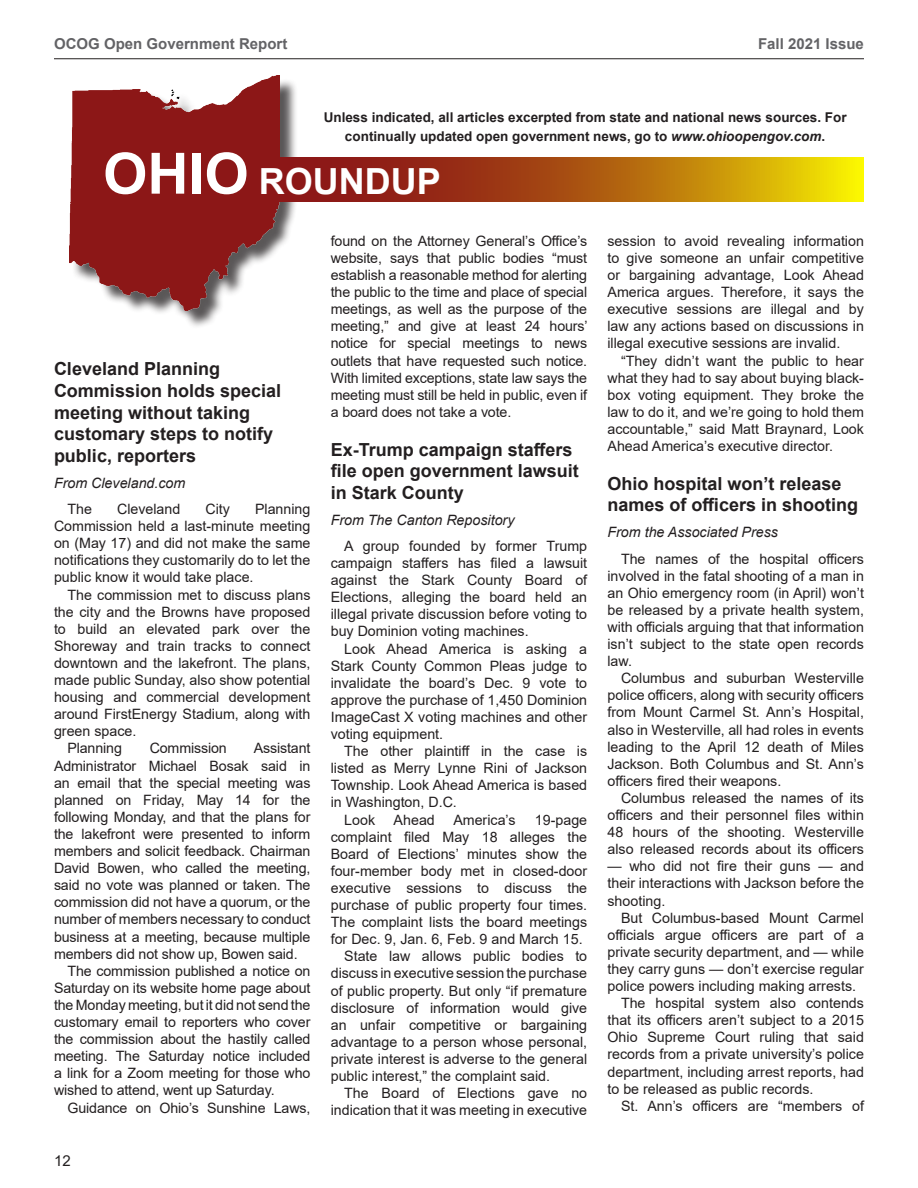
<style>
.page{position:relative;width:918px;height:1188px;background:#fff}
.page>*{position:absolute;margin:0;border:0;box-sizing:border-box;transform-origin:0 0}
.t1{font:700 36px "Arial";color:#fff}
.t2{font:700 18px/21.6px "Arial";color:#231f20}
.t3{font:700 15px "Arial";color:#636366}
.t4{font:15px "Arial";color:#231f20}
.t5{font:14.25px/17.1px "Arial";color:#231f20;text-align:justify}
.t6{font:italic 14.25px "Arial";color:#231f20}
.t7{font:700 13.5px/19.5px "Arial";color:#231f20;text-align:center}
.s1{font-style:italic}
.s2{font-size:57px}
</style>
<div class="page">
<hr style="left:54px;top:58px;width:810px;height:1px;background:#231f20">
<div style="left:72px;top:78px;width:226px;height:251px;background:#231f20;opacity:.75"></div>
<img style="left:70px;top:76px;width:209px;height:235px">
<svg style="left:261px;top:158px;width:603px;height:44px"></svg>
<p class="t3" style="left:54px;top:33px;width:235px">OCOG Open Government Report</p>
<p class="t3" style="left:758px;top:33px;width:107px">Fall 2021 Issue</p>
<p class="t7" style="left:324px;top:107px;width:524px">Unless indicated, all articles excerpted from state and national news sources. For continually updated open government news, go to <span class="s1">www.ohioopengov.com</span>.</p>
<p class="t1" style="left:103px;top:156px;width:339px"><span class="s2">OHIO</span> ROUNDUP</p>
<p class="t2" style="left:54px;top:358px;width:229px">Cleveland Planning<br>Commission holds special meeting without taking customary steps to notify public, reporters</p>
<p class="t6" style="left:54px;top:474px;width:133px">From Cleveland.com</p>
<p class="t5" style="left:68px;top:500px;width:26px">The</p>
<p class="t5" style="left:117px;top:500px;width:65px">Cleveland</p>
<p class="t5" style="left:205px;top:500px;width:26px">City</p>
<p class="t5" style="left:54px;top:500px;width:258px;text-indent:201px">Planning Commission held a last-minute meeting on (May 17) and did not make the same notifications they customarily do to let the public know it would take place.</p>
<p class="t5" style="left:54px;top:586px;width:258px;text-indent:14px">The commission met to discuss plans the city and the Browns have proposed to build an elevated park over the Shoreway and train tracks to connect downtown and the lakefront. The plans, made public Sunday, also show potential housing and commercial development around FirstEnergy Stadium, along with green space.</p>
<p class="t5" style="left:68px;top:740px;width:56px">Planning</p>
<p class="t5" style="left:150px;top:740px;width:79px">Commission</p>
<p class="t5" style="left:54px;top:740px;width:258px;text-indent:200px">Assistant Administrator Michael Bosak said in an email that the special meeting was planned on Friday, May 14 for the following Monday, and that the plans for the lakefront were presented to inform members and solicit feedback. Chairman David Bowen, who called the meeting, said no vote was planned or taken. The commission did not have a quorum, or the number of members necessary to conduct business at a meeting, because multiple members did not show up, Bowen said.</p>
<p class="t5" style="left:54px;top:962px;width:258px;text-indent:14px">The commission published a notice on Saturday on its website home page about the Monday meeting, but it did not send the customary email to reporters who cover the commission about the hastily called meeting. The Saturday notice included a link for a Zoom meeting for those who wished to attend, went up Saturday.</p>
<p class="t5" style="left:68px;top:1099px;width:244px">Guidance on Ohio’s Sunshine Laws,</p>
<p class="t4" style="left:54px;top:1150px;width:18px">12</p>
<p class="t5" style="left:331px;top:232px;width:258px">found on the Attorney General’s Office’s website, says that public bodies “must establish a reasonable method for alerting the public to the time and place of special meetings, as well as the purpose of the meeting,” and give at least 24 hours’ notice for special meetings to news outlets that have requested such notice.<br>With limited exceptions, state law says the meeting must still be held in public, even if a board does not take a vote.</p>
<p class="t2" style="left:331px;top:439px;width:250px">Ex-Trump campaign staffers file open government lawsuit in Stark County</p>
<p class="t6" style="left:331px;top:511px;width:185px">From The Canton Repository</p>
<p class="t5" style="left:331px;top:537px;width:258px;text-indent:14px">A group founded by former Trump campaign staffers has filed a lawsuit against the Stark County Board of Elections, alleging the board held an illegal private discussion before voting to buy Dominion voting machines.</p>
<p class="t5" style="left:331px;top:640px;width:258px;text-indent:14px">Look Ahead America is asking a Stark County Common Pleas judge to invalidate the board’s Dec. 9 vote to approve the purchase of 1,450 Dominion ImageCast X voting machines and other voting equipment.</p>
<p class="t5" style="left:331px;top:743px;width:258px;text-indent:14px">The other plaintiff in the case is listed as Merry Lynne Rini of Jackson Township. Look Ahead America is based in Washington, D.C.</p>
<p class="t5" style="left:344px;top:811px;width:32px">Look</p>
<p class="t5" style="left:394px;top:811px;width:43px">Ahead</p>
<p class="t5" style="left:453px;top:811px;width:64px">America’s</p>
<p class="t5" style="left:331px;top:811px;width:258px;text-indent:204px">19-page complaint filed May 18 alleges the Board of Elections’ minutes show the four-member body met in closed-door executive sessions to discuss the purchase of public property four times.<br>The complaint lists the board meetings for Dec. 9, Jan. 6, Feb. 9 and March 15.</p>
<p class="t5" style="left:331px;top:948px;width:258px;text-indent:14px">State law allows public bodies to discuss in executive session the purchase of public property. But only “if premature disclosure of information would give an unfair competitive or bargaining advantage to a person whose personal, private interest is adverse to the general public interest,” the complaint said.</p>
<p class="t5" style="left:331px;top:1085px;width:258px;text-align:right">The Board of Elections gave no indication that it was meeting in executive</p>
<p class="t5" style="left:608px;top:232px;width:258px">session to avoid revealing information to give someone an unfair competitive or bargaining advantage, Look Ahead America argues. Therefore, it says the executive sessions are illegal and by law any actions based on discussions in illegal executive sessions are invalid.</p>
<p class="t5" style="left:608px;top:352px;width:258px;text-indent:14px">“They didn’t want the public to hear what they had to say about buying black&shy;box voting equipment. They broke the law to do it, and we’re going to hold them accountable,” said Matt Braynard, Look Ahead America’s executive director.</p>
<p class="t2" style="left:608px;top:473px;width:252px">Ohio hospital won’t release names of officers in shooting</p>
<p class="t6" style="left:608px;top:523px;width:172px">From the Associated Press</p>
<p class="t5" style="left:608px;top:550px;width:258px;text-indent:14px">The names of the hospital officers involved in the fatal shooting of a man in an Ohio emergency room (in April) won’t be released by a private health system, with officials arguing that that information isn’t subject to the state open records law.</p>
<p class="t5" style="left:608px;top:670px;width:258px;text-indent:14px">Columbus and suburban Westerville police officers, along with security officers from Mount Carmel St. Ann’s Hospital, also in Westerville, all had roles in events leading to the April 12 death of Miles Jackson. Both Columbus and St. Ann’s officers fired their weapons.</p>
<p class="t5" style="left:608px;top:789px;width:258px;text-indent:14px">Columbus released the names of its officers and their personnel files within 48 hours of the shooting. Westerville also released records about its officers</p>
<p class="t5" style="left:608px;top:858px;width:258px">— who did not fire their guns — and their interactions with Jackson before the shooting.</p>
<p class="t5" style="left:608px;top:909px;width:258px;text-indent:14px">But Columbus-based Mount Carmel officials argue officers are part of a private security department, and — while they carry guns — don’t exercise regular police powers including making arrests.</p>
<p class="t5" style="left:608px;top:995px;width:258px;text-indent:14px">The hospital system also contends that its officers aren’t subject to a 2015<br>Ohio Supreme Court ruling that said records from a private university’s police department, including arrest reports, had to be released as public records.</p>
<p class="t5" style="left:621px;top:1097px;width:244px">St. Ann’s officers are “members of</p>
</div>
